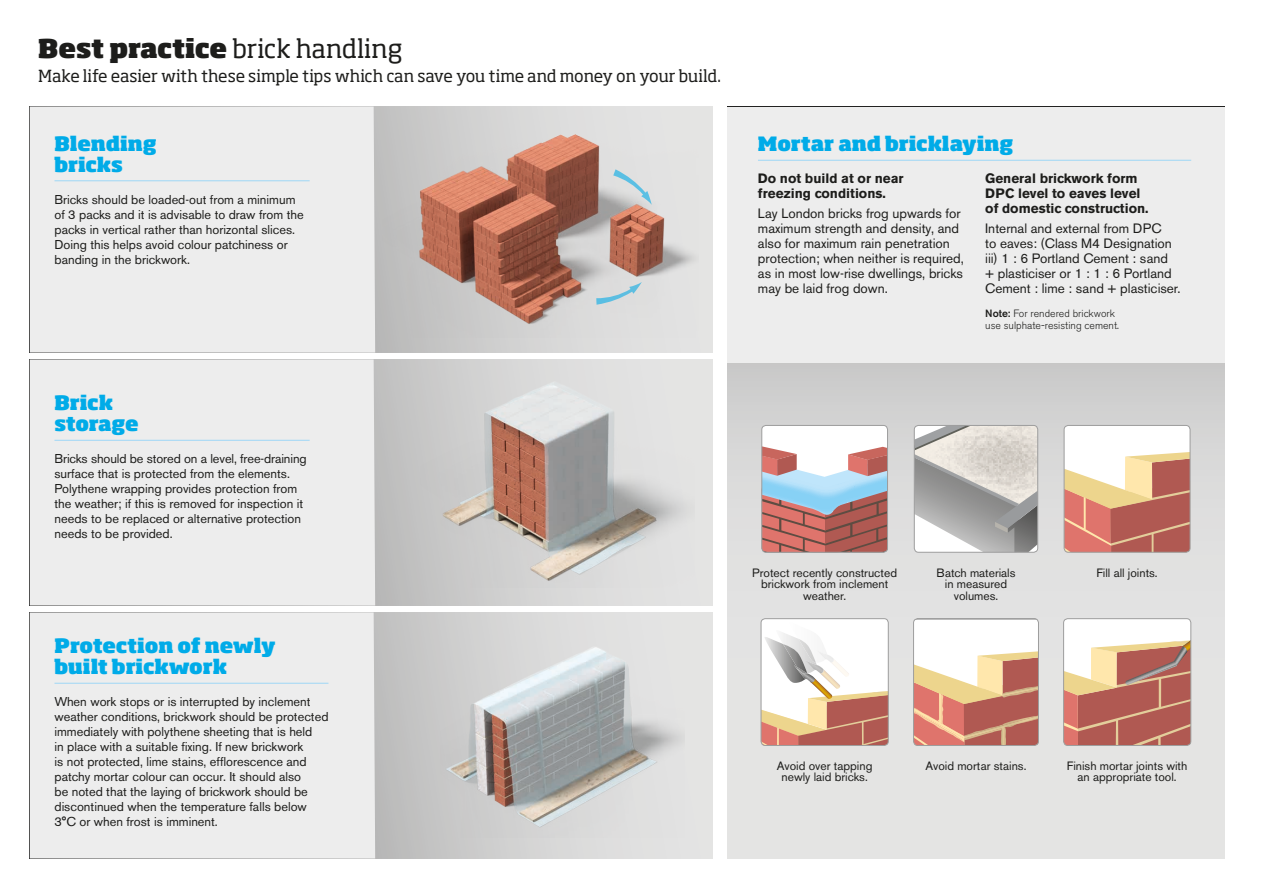
<style>
.page{position:relative;width:1263px;height:893px;background:#fff}
.page>*{position:absolute;margin:0;border:0;box-sizing:border-box;transform-origin:0 0}
.t1{font:25.5px "Soho Std";color:#1d1d1b}
.t2{font:800 19.5px/21px "Soho Std";letter-spacing:-.005em;color:#00abe8}
.t3{font:16.5px "Soho Std";letter-spacing:-.01em;color:#1d1d1b}
.t4{font:13.5px/15px "Akzidenz Grotesk BE";color:#1d1d1b}
.t5{font:700 13.5px/15px "Akzidenz Grotesk BE";color:#1d1d1b}
.t6{font:12.75px/15px "Akzidenz Grotesk BE";color:#1d1d1b}
.t7{font:12px/11.7px "Akzidenz Grotesk BE";color:#1d1d1b;text-align:center}
.t8{font:300 10.5px/12px "Akzidenz Grotesk BE";color:#1d1d1b}
.s1{font-weight:800}
.s2{font-weight:500}
</style>
<div class="page">
<svg style="left:375px;top:612px;width:337px;height:246px;background:#d0d0cf"></svg>
<div style="left:30px;top:612px;width:345px;height:246px;background:#ededed"></div>
<svg style="left:375px;top:107px;width:337px;height:246px;background:#d4d4d4"></svg>
<div style="left:30px;top:107px;width:345px;height:246px;background:#ededed"></div>
<svg style="left:375px;top:359px;width:337px;height:246px;background:#ccc"></svg>
<div style="left:30px;top:359px;width:345px;height:246px;background:#ededed"></div>
<hr style="left:54px;top:683px;width:274px;height:1px;background:#9ed7f6">
<img style="left:421px;top:362px;width:274px;height:226px">
<img style="left:382px;top:125px;width:316px;height:213px">
<img style="left:441px;top:638px;width:243px;height:199px">
<hr style="left:54px;top:440px;width:256px;height:1px;background:#9ed7f6">
<svg style="left:727px;top:362px;width:498px;height:496px;background:#ddd"></svg>
<div style="left:727px;top:107px;width:498px;height:255px;background:#ededed"></div>
<hr style="left:758px;top:160px;width:433px;height:1px;background:#9ed7f6">
<svg style="left:761px;top:619px;width:126px;height:126px"></svg>
<div style="left:761px;top:618px;width:128px;height:128px;border:1px solid #9d9d9d;border-radius:4px"></div>
<svg style="left:913px;top:619px;width:124px;height:126px"></svg>
<div style="left:913px;top:618px;width:126px;height:128px;border:1px solid #9d9d9d;border-radius:4px"></div>
<svg style="left:1063px;top:619px;width:128px;height:126px"></svg>
<div style="left:1063px;top:618px;width:128px;height:128px;border:1px solid #9d9d9d;border-radius:4px"></div>
<svg style="left:762px;top:425px;width:125px;height:126px"></svg>
<div style="left:761px;top:425px;width:127px;height:128px;border:1px solid #9d9d9d;border-radius:4px"></div>
<svg style="left:914px;top:425px;width:124px;height:127px;background:#c0beba"></svg>
<div style="left:914px;top:425px;width:124px;height:128px;border:1px solid #9d9d9d;border-radius:4px"></div>
<svg style="left:1064px;top:425px;width:126px;height:127px"></svg>
<div style="left:1064px;top:425px;width:126px;height:128px;border:1px solid #9d9d9d;border-radius:4px"></div>
<hr style="left:54px;top:180px;width:256px;height:1px;background:#9ed7f6">
<h1 class="t1" style="left:38px;top:33px;width:366px"><span class="s1">Best practice</span> brick handling</h1>
<p class="t3" style="left:38px;top:66px;width:685px">Make life easier with these simple tips which can save you time and money on your build.</p>
<h2 class="t2" style="left:54px;top:132px;width:104px">Blending bricks</h2>
<p class="t6" style="left:54px;top:192px;width:251px">Bricks should be loaded-out from a minimum of 3 packs and it is advisable to draw from the packs in vertical rather than horizontal slices.<br>Doing this helps avoid colour patchiness or banding in the brickwork.</p>
<h2 class="t2" style="left:54px;top:392px;width:86px">Brick storage</h2>
<p class="t6" style="left:54px;top:451px;width:254px">Bricks should be stored on a level, free-draining surface that is protected from the elements.<br>Polythene wrapping provides protection from the weather; if this is removed for inspection it needs to be replaced or alternative protection needs to be provided.</p>
<h2 class="t2" style="left:54px;top:635px;width:223px">Protection of newly built brickwork</h2>
<p class="t6" style="left:54px;top:694px;width:275px">When work stops or is interrupted by inclement weather conditions, brickwork should be protected immediately with polythene sheeting that is held<br>in place with a suitable fixing. If new brickwork<br>is not protected, lime stains, efflorescence and patchy mortar colour can occur. It should also<br>be noted that the laying of brickwork should be discontinued when the temperature falls below 3°C or when frost is imminent.</p>
<h2 class="t2" style="left:758px;top:133px;width:257px">Mortar and bricklaying</h2>
<p class="t5" style="left:758px;top:171px;width:147px">Do not build at or near freezing conditions.</p>
<p class="t4" style="left:758px;top:205px;width:207px">Lay London bricks frog upwards for maximum strength and density, and also for maximum rain penetration protection; when neither is required, as in most low-rise dwellings, bricks may be laid frog down.</p>
<p class="t5" style="left:985px;top:171px;width:165px">General brickwork form<br>DPC level to eaves level of domestic construction.</p>
<p class="t4" style="left:985px;top:220px;width:197px">Internal and external from DPC<br>to eaves: (Class M4 Designation iii) 1 : 6 Portland Cement : sand<br>+ plasticiser or 1 : 1 : 6 Portland<br>Cement : lime : sand + plasticiser.</p>
<p class="t8" style="left:985px;top:308px;width:135px"><span class="s2">Note:</span> For rendered brickwork use sulphate-resisting cement.</p>
<p class="t7" style="left:752px;top:567px;width:146px">Protect recently constructed brickwork from inclement weather.</p>
<p class="t7" style="left:936px;top:567px;width:81px">Batch materials in measured volumes.</p>
<p class="t7" style="left:1096px;top:567px;width:63px">Fill all joints.</p>
<p class="t7" style="left:777px;top:759px;width:97px">Avoid over tapping</p>
<p class="t7" style="left:926px;top:759px;width:102px">Avoid mortar stains.</p>
<p class="t7" style="left:781px;top:771px;width:88px">newly laid bricks.</p>
<p class="t7" style="left:1067px;top:759px;width:122px">Finish mortar joints with an appropriate tool.</p>
</div>
